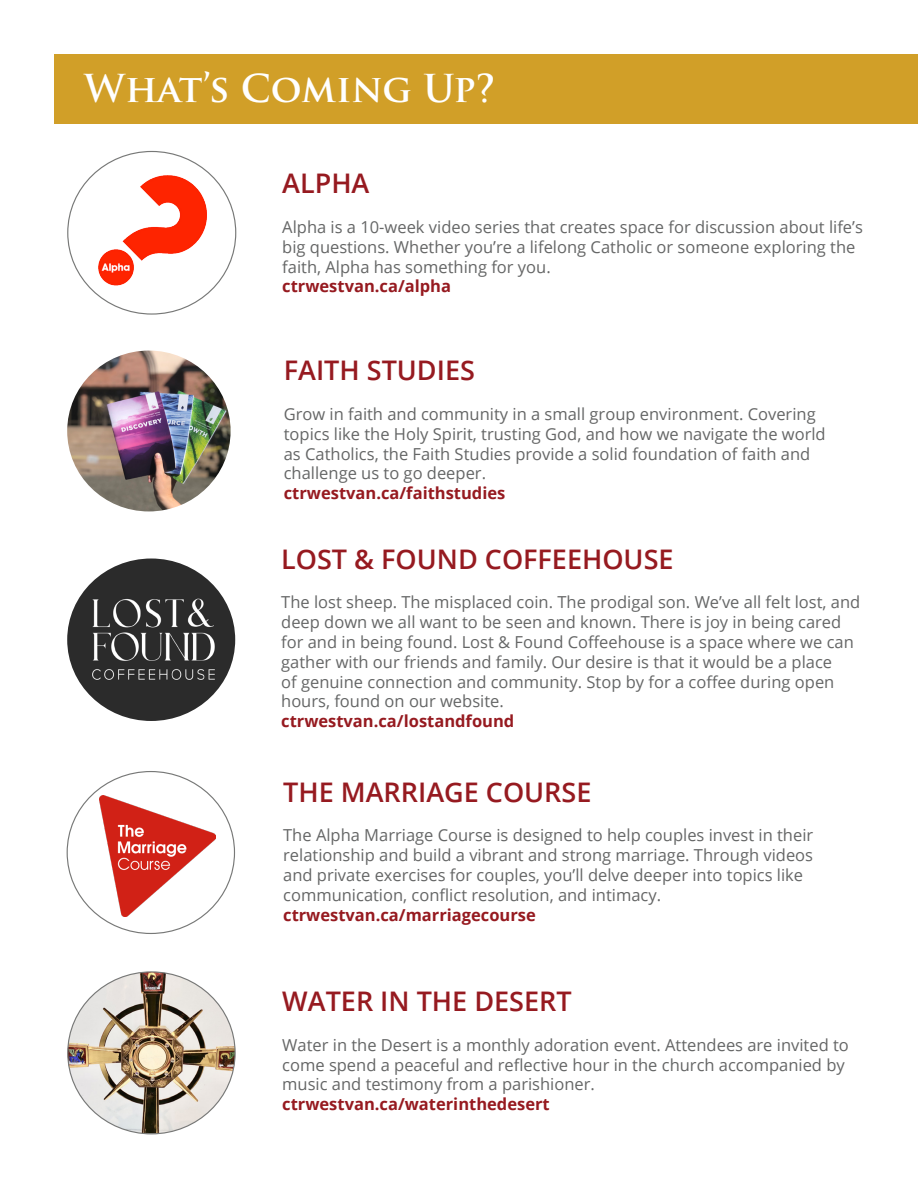
<style>
.page{position:relative;width:918px;height:1188px;background:#fff}
.page>*{position:absolute;margin:0;border:0;box-sizing:border-box;transform-origin:0 0}
.t1{font:700 37.5px "Trajan Pro";color:#fff}
.t2{font:600 27px "Open Sans";color:#961a20}
.t3{font:16.5px/19.8px "Open Sans";color:#656666}
.t4{font:700 16.5px "Open Sans";color:#961a20}
</style>
<div class="page">
<div style="left:54px;top:54px;width:864px;height:69px;background:#d19f28"></div>
<img style="left:93px;top:175px;width:119px;height:111px">
<img style="left:67px;top:351px;width:164px;height:160px">
<img style="left:67px;top:559px;width:168px;height:162px">
<img style="left:100px;top:795px;width:116px;height:122px">
<img style="left:68px;top:973px;width:166px;height:160px">
<h1 class="t1" style="left:84px;top:65px;width:413px">What’s Coming Up?</h1>
<h2 class="t2" style="left:282px;top:165px;width:89px">ALPHA</h2>
<p class="t3" style="left:282px;top:217px;width:582px">Alpha is a 10-week video series that creates space for discussion about life’s big questions. Whether you’re a lifelong Catholic or someone exploring the faith, Alpha has something for you.</p>
<p class="t4" style="left:282px;top:275px;width:170px">ctrwestvan.ca/alpha</p>
<h2 class="t2" style="left:284px;top:352px;width:193px">FAITH STUDIES</h2>
<p class="t3" style="left:284px;top:404px;width:543px">Grow in faith and community in a small group environment. Covering topics like the Holy Spirit, trusting God, and how we navigate the world as Catholics, the Faith Studies provide a solid foundation of faith and challenge us to go deeper.</p>
<p class="t4" style="left:284px;top:482px;width:223px">ctrwestvan.ca/faithstudies</p>
<h2 class="t2" style="left:281px;top:540px;width:394px">LOST &amp; FOUND COFFEEHOUSE</h2>
<p class="t3" style="left:281px;top:592px;width:581px">The lost sheep. The misplaced coin. The prodigal son. We’ve all felt lost, and deep down we all want to be seen and known. There is joy in being cared for and in being found. Lost &amp; Found Coffeehouse is a space where we can gather with our friends and family. Our desire is that it would be a place<br>of genuine connection and community. Stop by for a coffee during open hours, found on our website.</p>
<p class="t4" style="left:281px;top:710px;width:235px">ctrwestvan.ca/lostandfound</p>
<h2 class="t2" style="left:283px;top:774px;width:310px">THE MARRIAGE COURSE</h2>
<p class="t3" style="left:283px;top:825px;width:532px">The Alpha Marriage Course is designed to help couples invest in their relationship and build a vibrant and strong marriage. Through videos and private exercises for couples, you’ll delve deeper into topics like communication, conflict resolution, and intimacy.</p>
<p class="t4" style="left:283px;top:903px;width:254px">ctrwestvan.ca/marriagecourse</p>
<h2 class="t2" style="left:282px;top:983px;width:291px">WATER IN THE DESERT</h2>
<p class="t3" style="left:282px;top:1035px;width:568px">Water in the Desert is a monthly adoration event. Attendees are invited to come spend a peaceful and reflective hour in the church accompanied by music and testimony from a parishioner.</p>
<p class="t4" style="left:282px;top:1093px;width:269px">ctrwestvan.ca/waterinthedesert</p>
</div>
